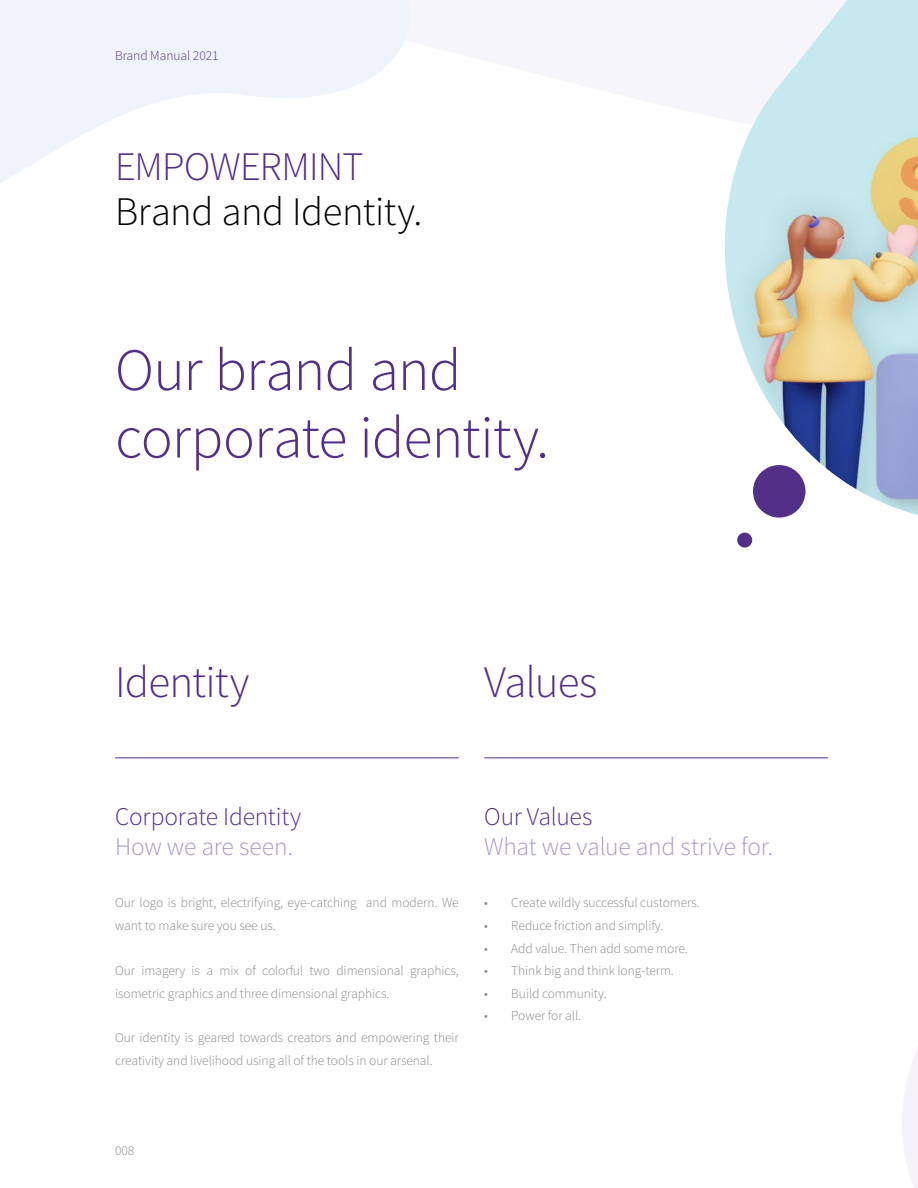
<style>
.page{position:relative;width:918px;height:1188px;background:#fff}
.page>*{position:absolute;margin:0;border:0;box-sizing:border-box;transform-origin:0 0}
.t1{font:300 60px/67.5px "Source Sans Pro";letter-spacing:-.015em;color:#532f88}
.t2{font:300 45px "Source Sans Pro";letter-spacing:-.02em;color:#532f88}
.t3{font:300 40.5px "Source Sans Pro";letter-spacing:-.01em;color:#000}
.t4{font:300 40.5px "Source Sans Pro";letter-spacing:-.015em;color:#532f88}
.t5{font:300 25.5px "Source Sans Pro";letter-spacing:-.01em;color:#a997c4}
.t6{font:300 25.5px "Source Sans Pro";letter-spacing:-.01em;color:#532f88}
.t7{font:300 13.5px/22.5px "Source Sans Pro";letter-spacing:-.005em;color:#878787}
.t8{font:300 13.5px "Source Sans Pro";letter-spacing:-.005em;color:#532f88}
</style>
<div class="page">
<svg style="left:902px;top:1047px;width:16px;height:141px"></svg>
<svg style="left:0;top:0;width:411px;height:183px;fill:#eff3fb"></svg>
<img style="left:725px;top:0;width:193px;height:515px">
<div style="left:753px;top:465px;width:52px;height:53px;background:#532f88;border-radius:50%"></div>
<div style="left:737px;top:533px;width:15px;height:15px;background:#532f88;border-radius:50%"></div>
<hr style="left:115px;top:757px;width:344px;height:1px;background:#532f88">
<hr style="left:484px;top:757px;width:344px;height:1px;background:#532f88">
<p class="t8" style="left:115px;top:47px;width:105px">Brand Manual 2021</p>
<h3 class="t4" style="left:115px;top:142px;width:250px">EMPOWERMINT</h3>
<h3 class="t3" style="left:115px;top:187px;width:309px">Brand and Identity.</h3>
<h1 class="t1" style="left:115px;top:337px;width:436px">Our brand and corporate identity.</h1>
<h2 class="t2" style="left:115px;top:655px;width:136px">Identity</h2>
<h2 class="t2" style="left:484px;top:655px;width:115px">Values</h2>
<h3 class="t6" style="left:115px;top:801px;width:188px">Corporate Identity</h3>
<h3 class="t5" style="left:115px;top:831px;width:179px">How we are seen.</h3>
<p class="t7" style="left:115px;top:892px;width:345px">Our logo is bright, electrifying, eye-catching and modern. We want to make sure you see us.</p>
<p class="t7" style="left:115px;top:959px;width:345px">Our imagery is a mix of colorful two dimensional graphics, isometric graphics and three dimensional graphics.</p>
<p class="t7" style="left:115px;top:1027px;width:345px">Our identity is geared towards creators and empowering their creativity and livelihood using all of the tools in our arsenal.</p>
<h3 class="t6" style="left:484px;top:801px;width:110px">Our Values</h3>
<h3 class="t5" style="left:484px;top:831px;width:290px">What we value and strive for.</h3>
<p class="t7" style="left:484px;top:892px;width:217px">• Create wildly successful customers.</p>
<p class="t7" style="left:484px;top:914px;width:181px">• Reduce friction and simplify.</p>
<p class="t7" style="left:484px;top:937px;width:205px">• Add value. Then add some more.</p>
<p class="t7" style="left:484px;top:959px;width:191px">• Think big and think long-term.</p>
<p class="t7" style="left:484px;top:982px;width:124px">• Build community.</p>
<p class="t7" style="left:484px;top:1004px;width:98px">• Power for all.</p>
<p class="t7" style="left:115px;top:1139px;width:21px">008</p>
</div>
